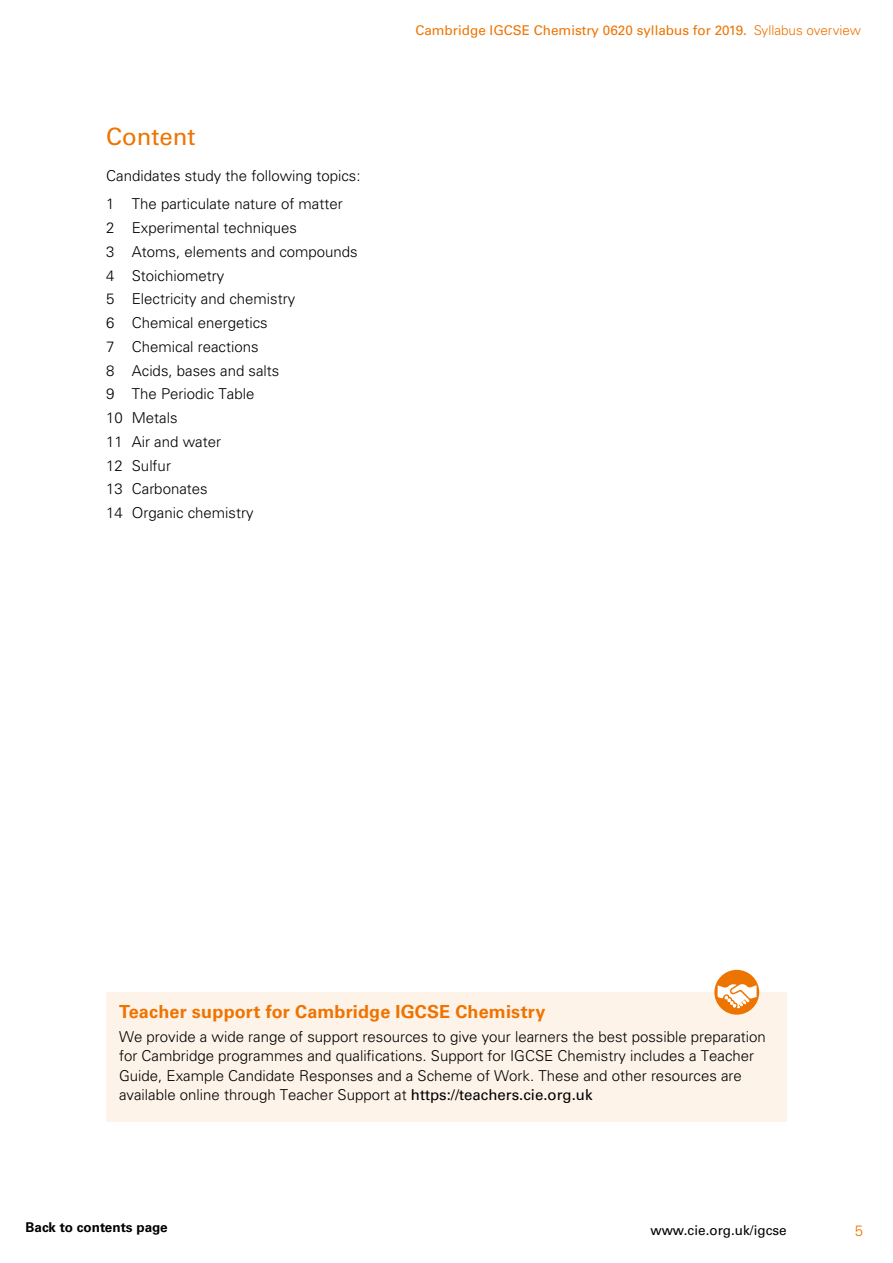
<style>
.page{position:relative;width:893px;height:1263px;background:#fff}
.page>*{position:absolute;margin:0;border:0;box-sizing:border-box;transform-origin:0 0}
.t1{font:24px "Univers LT Std";color:#ee7402}
.t2{font:700 18px "Univers LT Std";letter-spacing:.01em;color:#ee7402}
.t3{font:300 15px/23.7px "Univers LT Std";color:#000}
.t4{font:300 15px "Univers LT Std";color:#ee7402}
.t5{font:13.5px "Univers LT Std";color:#ee7402}
.t6{font:13.5px "Univers LT Std";color:#000}
.t7{font:700 13.5px "Univers LT Std";color:#000}
.s1{font-weight:300}
.s2{font-weight:400}
</style>
<div class="page">
<div style="left:106px;top:992px;width:681px;height:129px;background:#fef3e8"></div>
<div style="left:714px;top:970px;width:45px;height:45px;background:#ee7402;border-radius:50%"></div>
<svg style="left:717px;top:984px;width:39px;height:26px"></svg>
<h1 class="t1" style="left:106px;top:122px;width:91px">Content</h1>
<p class="t3" style="left:106px;top:162px;width:256px;line-height:28px">Candidates study the following topics:<br>1 The particulate nature of matter</p>
<p class="t3" style="left:106px;top:216px;width:253px">2 Experimental techniques<br>3 Atoms, elements and compounds<br>4 Stoichiometry<br>5 Electricity and chemistry<br>6 Chemical energetics<br>7 Chemical reactions<br>8 Acids, bases and salts<br>9 The Periodic Table<br>10 Metals<br>11 Air and water<br>12 Sulfur<br>13 Carbonates<br>14 Organic chemistry</p>
<p class="t5" style="left:415px;top:23px;width:447px">Cambridge IGCSE Chemistry 0620 syllabus for 2019. <span class="s1">Syllabus overview</span></p>
<p class="t2" style="left:119px;top:1001px;width:428px">Teacher support for Cambridge IGCSE Chemistry</p>
<p class="t3" style="left:119px;top:1027px;width:648px;line-height:19.5px">We provide a wide range of support resources to give your learners the best possible preparation for Cambridge programmes and qualifications. Support for IGCSE Chemistry includes a Teacher Guide, Example Candidate Responses and a Scheme of Work. These and other resources are available online through Teacher Support at <span class="s2">https://teachers.cie.org.uk</span></p>
<p class="t7" style="left:26px;top:1219px;width:144px">Back to contents page</p>
<p class="t6" style="left:650px;top:1222px;width:138px">www.cie.org.uk/igcse</p>
<p class="t4" style="left:855px;top:1221px;width:10px">5</p>
</div>
